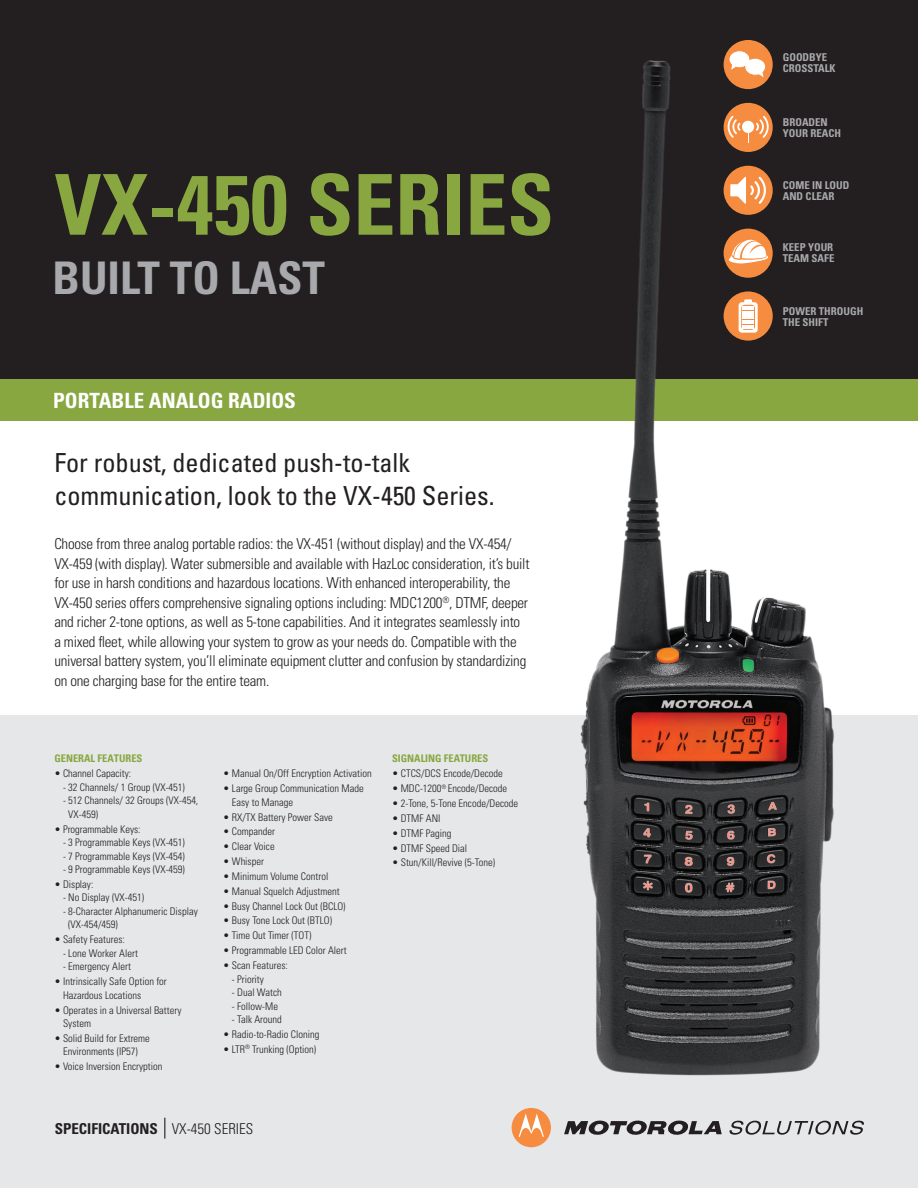
<style>
.page{position:relative;width:918px;height:1188px;background:#fff}
.page>*{position:absolute;margin:0;border:0;box-sizing:border-box;transform-origin:0 0}
.t1{font:700 condensed 84px "Univers";color:#88a740}
.t2{font:700 condensed 45px "Univers";color:#a8a9ad}
.t3{font:condensed 26.25px/33px "Univers";color:#231f20}
.t4{font:700 condensed 21px "Univers";color:#fff}
.t5{font:300 condensed 15px/19.5px "Univers";letter-spacing:-.015em;color:#231f20}
.t6{font:700 condensed 15px "Univers";color:#231f20}
.t7{font:700 condensed 10.8px/10.8px "Univers";color:#a8a9ad}
.t8{font:300 condensed 10.5px/13.5px "Univers";color:#231f20}
.t9{font:700 condensed 10.5px "Univers";color:#88a740}
.s1{font-weight:300}
</style>
<div class="page">
<div style="left:0;top:715px;width:918px;height:473px;background:#e6e7e9"></div>
<div style="left:0;top:0;width:918px;height:379px;background:#231f20"></div>
<svg style="left:564px;top:1121px;width:158px;height:14px"></svg>
<svg style="left:512px;top:1108px;width:39px;height:39px"></svg>
<svg style="left:730px;top:1121px;width:134px;height:14px"></svg>
<svg style="left:165px;top:1118px;width:1px;height:21px"></svg>
<div style="left:0;top:379px;width:918px;height:42px;background:#88a740"></div>
<img style="left:580px;top:54px;width:254px;height:1022px">
<div style="left:724px;top:229px;width:49px;height:49px;background:#f58c3f;border-radius:50%"></div>
<svg style="left:728px;top:238px;width:40px;height:26px"></svg>
<div style="left:724px;top:291px;width:49px;height:50px;background:#f58c3f;border-radius:50%"></div>
<svg style="left:739px;top:299px;width:19px;height:34px"></svg>
<div style="left:724px;top:103px;width:49px;height:49px;background:#f58c3f;border-radius:50%"></div>
<div style="left:742px;top:121px;width:12px;height:12px;background:#fff;border-radius:50%"></div>
<svg style="left:756px;top:116px;width:13px;height:22px"></svg>
<svg style="left:727px;top:116px;width:13px;height:22px"></svg>
<div style="left:724px;top:166px;width:49px;height:49px;background:#f58c3f;border-radius:50%"></div>
<svg style="left:730px;top:177px;width:36px;height:27px"></svg>
<div style="left:724px;top:40px;width:49px;height:49px;background:#f58c3f;border-radius:50%"></div>
<svg style="left:728px;top:50px;width:38px;height:29px"></svg>
<p class="t1" style="left:55px;top:153px;width:501px">VX-450 SERIES</p>
<p class="t2" style="left:53px;top:250px;width:274px">BUILT TO LAST</p>
<p class="t4" style="left:53px;top:388px;width:244px">PORTABLE ANALOG RADIOS</p>
<p class="t3" style="left:54px;top:445px;width:442px">For robust, dedicated push-to-talk communication, look to the VX-450 Series.</p>
<p class="t5" style="left:54px;top:534px;width:477px">Choose from three analog portable radios: the VX-451 (without display) and the VX-454/ VX-459 (with display). Water submersible and available with HazLoc consideration, it’s built for use in harsh conditions and hazardous locations. With enhanced interoperability, the VX-450 series offers comprehensive signaling options including: MDC1200<sup>®</sup>, DTMF, deeper and richer 2-tone options, as well as 5-tone capabilities. And it integrates seamlessly into a mixed fleet, while allowing your system to grow as your needs do. Compatible with the universal battery system, you’ll eliminate equipment clutter and confusion by standardizing on one charging base for the entire team.</p>
<p class="t9" style="left:54px;top:752px;width:90px">GENERAL FEATURES</p>
<p class="t8" style="left:54px;top:767px;width:78px">• Channel Capacity:</p>
<p class="t8" style="left:63px;top:780px;width:123px">- 32 Channels/ 1 Group (VX-451)</p>
<p class="t8" style="left:68px;top:794px;width:132px;text-indent:-5px">- 512 Channels/ 32 Groups (VX-454,<br>VX-459)</p>
<p class="t8" style="left:54px;top:822px;width:88px">• Programmable Keys:</p>
<p class="t8" style="left:63px;top:836px;width:123px">- 3 Programmable Keys (VX-451)</p>
<p class="t8" style="left:63px;top:849px;width:123px">- 7 Programmable Keys (VX-454)</p>
<p class="t8" style="left:63px;top:863px;width:123px">- 9 Programmable Keys (VX-459)</p>
<p class="t8" style="left:54px;top:877px;width:41px">• Display:</p>
<p class="t8" style="left:63px;top:891px;width:83px">- No Display (VX-451)</p>
<p class="t8" style="left:68px;top:904px;width:131px;text-indent:-5px">- 8-Character Alphanumeric Display (VX-454/459)</p>
<p class="t8" style="left:54px;top:933px;width:72px">• Safety Features:</p>
<p class="t8" style="left:63px;top:946px;width:76px">- Lone Worker Alert</p>
<p class="t8" style="left:63px;top:960px;width:69px">- Emergency Alert</p>
<p class="t8" style="left:63px;top:975px;width:105px;text-indent:-9px">• Intrinsically Safe Option for<br>Hazardous Locations</p>
<p class="t8" style="left:63px;top:1003px;width:120px;text-indent:-9px">• Operates in a Universal Battery<br>System</p>
<p class="t8" style="left:54px;top:1031px;width:97px;text-align:center">• Solid Build for Extreme<br>Environments (IP57)</p>
<p class="t8" style="left:54px;top:1060px;width:110px">• Voice Inversion Encryption</p>
<p class="t8" style="left:223px;top:767px;width:150px">• Manual On/Off Encryption Activation</p>
<p class="t8" style="left:232px;top:782px;width:133px;text-indent:-9px">• Large Group Communication Made<br>Easy to Manage</p>
<p class="t8" style="left:223px;top:810px;width:111px">• RX/TX Battery Power Save</p>
<p class="t8" style="left:223px;top:825px;width:53px">• Compander</p>
<p class="t8" style="left:223px;top:840px;width:53px">• Clear Voice</p>
<p class="t8" style="left:223px;top:854px;width:42px">• Whisper</p>
<p class="t8" style="left:223px;top:869px;width:107px">• Minimum Volume Control</p>
<p class="t8" style="left:223px;top:884px;width:118px">• Manual Squelch Adjustment</p>
<p class="t8" style="left:223px;top:899px;width:124px">• Busy Channel Lock Out (BCLO)</p>
<p class="t8" style="left:223px;top:914px;width:110px">• Busy Tone Lock Out (BTLO)</p>
<p class="t8" style="left:223px;top:929px;width:90px">• Time Out Timer (TOT)</p>
<p class="t8" style="left:223px;top:944px;width:125px">• Programmable LED Color Alert</p>
<p class="t8" style="left:223px;top:958px;width:66px">• Scan Features:</p>
<p class="t8" style="left:232px;top:972px;width:34px">- Priority</p>
<p class="t8" style="left:232px;top:985px;width:51px">- Dual Watch</p>
<p class="t8" style="left:232px;top:999px;width:48px">- Follow-Me</p>
<p class="t8" style="left:232px;top:1012px;width:51px">- Talk Around</p>
<p class="t8" style="left:223px;top:1027px;width:98px">• Radio-to-Radio Cloning</p>
<p class="t8" style="left:223px;top:1042px;width:95px">• LTR<sup>®</sup> Trunking (Option)</p>
<p class="t6" style="left:55px;top:1120px;width:200px">SPECIFICATIONS <span class="s1">VX-450 SERIES</span></p>
<p class="t9" style="left:392px;top:752px;width:98px">SIGNALING FEATURES</p>
<p class="t8" style="left:392px;top:767px;width:112px">• CTCS/DCS Encode/Decode</p>
<p class="t8" style="left:392px;top:782px;width:117px">• MDC-1200<sup>®</sup> Encode/Decode</p>
<p class="t8" style="left:392px;top:796px;width:128px">• 2-Tone, 5-Tone Encode/Decode</p>
<p class="t8" style="left:392px;top:811px;width:50px">• DTMF ANI</p>
<p class="t8" style="left:392px;top:826px;width:61px">• DTMF Paging</p>
<p class="t8" style="left:392px;top:841px;width:77px">• DTMF Speed Dial</p>
<p class="t8" style="left:392px;top:856px;width:104px">• Stun/Kill/Revive (5-Tone)</p>
<p class="t7" style="left:783px;top:52px;width:54px">GOODBYE<br>CROSSTALK</p>
<p class="t7" style="left:783px;top:117px;width:60px">BROADEN<br>YOUR REACH</p>
<p class="t7" style="left:783px;top:180px;width:68px">COME IN LOUD<br>AND CLEAR</p>
<p class="t7" style="left:783px;top:241px;width:53px">KEEP YOUR<br>TEAM SAFE</p>
<p class="t7" style="left:783px;top:305px;width:82px">POWER THROUGH<br>THE SHIFT</p>
</div>
